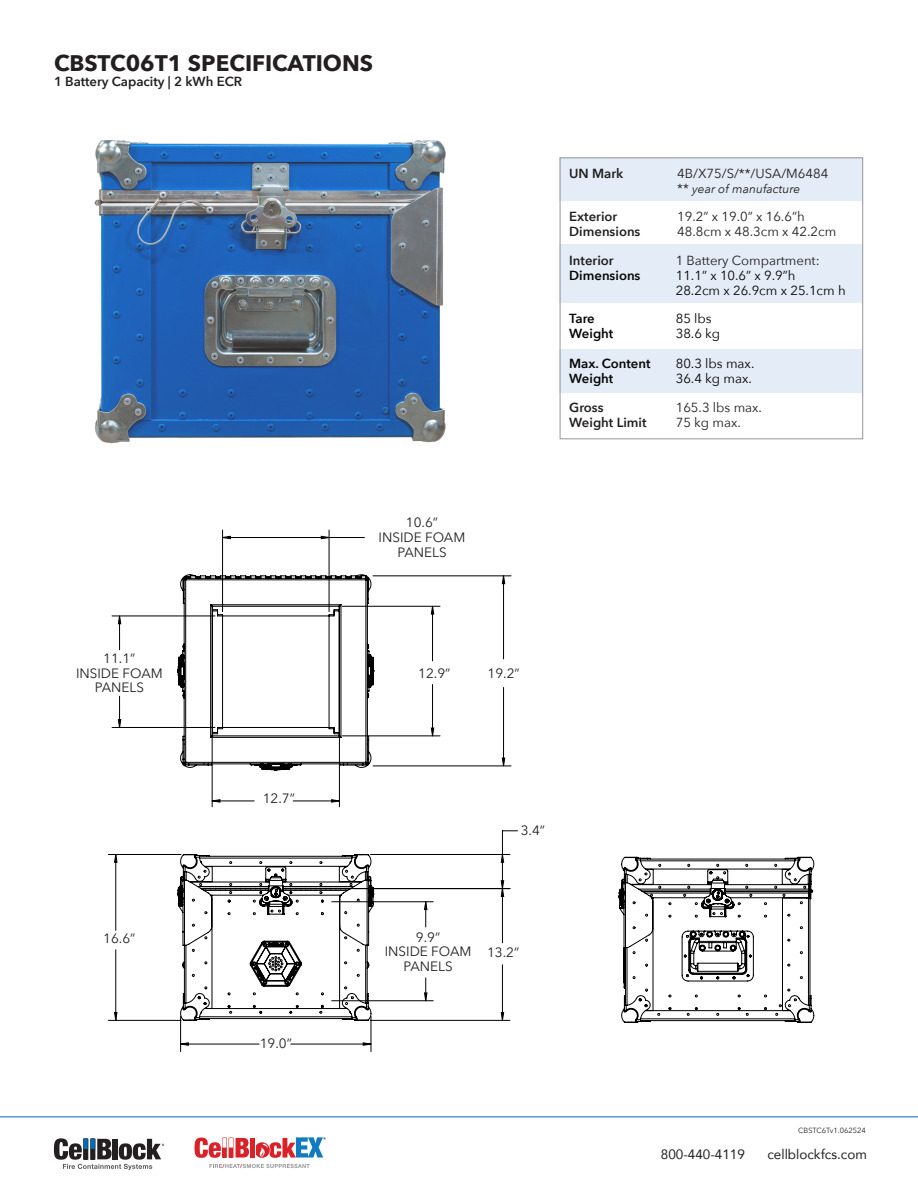
<style>
.page{position:relative;width:918px;height:1188px;background:#fff}
.page>*{position:absolute;margin:0;border:0;box-sizing:border-box;transform-origin:0 0}
.t1{font:700 22.5px "Avenir Next";color:#231f20}
.t2{font:13.5px "Avenir Next";color:#231f20}
.t3{font:13.5px "Avenir";color:#231f20}
.t4{font:13.2px "Avenir Next";color:#231f20}
.t5{font:600 13.2px "Avenir Next";color:#231f20}
.t6{font:13.2px/15px "Avenir Next";color:#040503}
.t7{font:600 13.2px "Avenir Next";color:#040503}
.t8{font:italic 12px "Avenir Next";color:#231f20}
.t9{font:7.5px "Avenir Next";color:#231f20}
.t10{font:700 5.55px "Helvetica Neue";color:#da2128}
.t11{font:500 5.25px "Avenir Next";color:#231f20}
.s1{font-style:normal;font-size:13.2px}
</style>
<div class="page">
<svg style="left:54px;top:1138px;width:110px;height:32px"></svg>
<svg style="left:254px;top:1142px;width:16px;height:16px"></svg>
<svg style="left:209px;top:1164px;width:101px;height:4px"></svg>
<div style="left:251px;top:1138px;width:5px;height:20px;background:#fff"></div>
<svg style="left:195px;top:1137px;width:54px;height:21px"></svg>
<svg style="left:259px;top:1137px;width:64px;height:21px"></svg>
<div style="left:250px;top:1138px;width:5px;height:20px;background:#da2128"></div>
<hr style="left:0;top:1116px;width:918px;height:1px;background:#006db6">
<img style="left:94px;top:140px;width:352px;height:304px">
<hr style="left:371px;top:1020px;width:139px;height:1px;background:#000">
<hr style="left:354px;top:888px;width:156px;height:1px;background:#000">
<hr style="left:371px;top:854px;width:139px;height:1px;background:#000">
<svg style="left:504px;top:831px;width:13px;height:1px"></svg>
<hr style="left:180px;top:1016px;width:1px;height:36px;background:#000">
<hr style="left:371px;top:1016px;width:1px;height:36px;background:#000">
<hr style="left:108px;top:854px;width:73px;height:1px;background:#000">
<hr style="left:108px;top:1020px;width:73px;height:1px;background:#000">
<hr style="left:222px;top:530px;width:1px;height:82px;background:#000">
<hr style="left:329px;top:530px;width:1px;height:82px;background:#000">
<svg style="left:115px;top:536px;width:389px;height:509px"></svg>
<svg style="left:177px;top:852px;width:198px;height:169px"></svg>
<svg style="left:177px;top:574px;width:198px;height:197px"></svg>
<hr style="left:332px;top:1001px;width:101px;height:1px;background:#000">
<hr style="left:332px;top:902px;width:101px;height:1px;background:#000">
<svg style="left:424px;top:978px;width:3px;height:23px"></svg>
<svg style="left:424px;top:901px;width:3px;height:26px"></svg>
<svg style="left:618px;top:856px;width:196px;height:167px"></svg>
<hr style="left:119px;top:696px;width:1px;height:31px;background:#000">
<hr style="left:119px;top:616px;width:1px;height:34px;background:#000">
<hr style="left:112px;top:727px;width:103px;height:1px;background:#000">
<hr style="left:112px;top:616px;width:103px;height:1px;background:#000">
<svg style="left:118px;top:719px;width:3px;height:8px"></svg>
<svg style="left:118px;top:615px;width:3px;height:9px"></svg>
<hr style="left:503px;top:687px;width:1px;height:79px;background:#000">
<hr style="left:503px;top:576px;width:1px;height:83px;background:#000">
<hr style="left:373px;top:766px;width:138px;height:1px;background:#000">
<hr style="left:373px;top:576px;width:138px;height:1px;background:#000">
<svg style="left:502px;top:758px;width:3px;height:8px"></svg>
<svg style="left:502px;top:575px;width:3px;height:9px"></svg>
<div style="left:560px;top:158px;width:303px;height:43px;background:#e3ecf7"></div>
<div style="left:560px;top:349px;width:303px;height:44px;background:#e3ecf7"></div>
<div style="left:560px;top:244px;width:303px;height:59px;background:#e3ecf7"></div>
<div style="left:560px;top:157px;width:303px;height:282px;border:1px solid #949699"></div>
<p class="t1" style="left:54px;top:43px;width:321px">CBSTC06T1 SPECIFICATIONS</p>
<p class="t5" style="left:54px;top:70px;width:190px">1 Battery Capacity | 2 kWh ECR</p>
<p class="t2" style="left:103px;top:647px;width:34px">11.1”</p>
<p class="t2" style="left:76px;top:662px;width:88px">INSIDE FOAM</p>
<p class="t2" style="left:95px;top:676px;width:51px">PANELS</p>
<p class="t2" style="left:406px;top:511px;width:34px">10.6”</p>
<p class="t2" style="left:379px;top:526px;width:88px">INSIDE FOAM</p>
<p class="t2" style="left:397px;top:541px;width:51px">PANELS</p>
<p class="t2" style="left:418px;top:662px;width:34px">12.9”</p>
<p class="t2" style="left:488px;top:662px;width:34px">19.2”</p>
<p class="t5" style="left:569px;top:162px;width:56px">UN Mark</p>
<p class="t4" style="left:677px;top:162px;width:153px">4B/X75/S/**/USA/M6484</p>
<p class="t8" style="left:677px;top:178px;width:125px"><span class="s1">**</span> year of manufacture</p>
<p class="t5" style="left:569px;top:205px;width:50px">Exterior</p>
<p class="t4" style="left:677px;top:205px;width:129px">19.2” x 19.0” x 16.6”h</p>
<p class="t5" style="left:569px;top:220px;width:73px">Dimensions</p>
<p class="t4" style="left:677px;top:220px;width:161px">48.8cm x 48.3cm x 42.2cm</p>
<p class="t5" style="left:569px;top:249px;width:46px">Interior</p>
<p class="t4" style="left:676px;top:249px;width:145px">1 Battery Compartment:</p>
<p class="t7" style="left:569px;top:264px;width:73px">Dimensions</p>
<p class="t6" style="left:676px;top:267px;width:171px">11.1” x 10.6” x 9.9”h<br>28.2cm x 26.9cm x 25.1cm h</p>
<p class="t7" style="left:569px;top:307px;width:27px">Tare</p>
<p class="t6" style="left:676px;top:310px;width:38px">85 lbs</p>
<p class="t7" style="left:569px;top:322px;width:46px">Weight</p>
<p class="t6" style="left:676px;top:325px;width:46px">38.6 kg</p>
<p class="t7" style="left:569px;top:352px;width:83px">Max. Content</p>
<p class="t6" style="left:676px;top:355px;width:80px">80.3 lbs max.</p>
<p class="t7" style="left:569px;top:367px;width:46px">Weight</p>
<p class="t6" style="left:676px;top:370px;width:78px">36.4 kg max.</p>
<p class="t5" style="left:569px;top:396px;width:36px">Gross</p>
<p class="t4" style="left:676px;top:396px;width:88px">165.3 lbs max.</p>
<p class="t5" style="left:569px;top:411px;width:79px">Weight Limit</p>
<p class="t4" style="left:676px;top:411px;width:67px">75 kg max.</p>
<p class="t2" style="left:103px;top:927px;width:34px">16.6”</p>
<p class="t2" style="left:263px;top:787px;width:34px">12.7”</p>
<p class="t2" style="left:260px;top:1032px;width:34px">19.0”</p>
<p class="t10" style="left:223px;top:1162px;width:4px">/</p>
<p class="t10" style="left:240px;top:1162px;width:4px">/</p>
<p class="t11" style="left:323px;top:1135px;width:5px">®</p>
<p class="t2" style="left:521px;top:819px;width:26px">3.4”</p>
<p class="t2" style="left:416px;top:926px;width:26px">9.9”</p>
<p class="t2" style="left:385px;top:940px;width:88px">INSIDE FOAM</p>
<p class="t2" style="left:403px;top:955px;width:51px">PANELS</p>
<p class="t2" style="left:487px;top:941px;width:34px">13.2”</p>
<p class="t9" style="left:798px;top:1124px;width:69px">CBSTC6Tv1.062524</p>
<p class="t3" style="left:661px;top:1144px;width:86px">800-440-4119</p>
<p class="t3" style="left:767px;top:1144px;width:101px">cellblockfcs.com</p>
</div>
